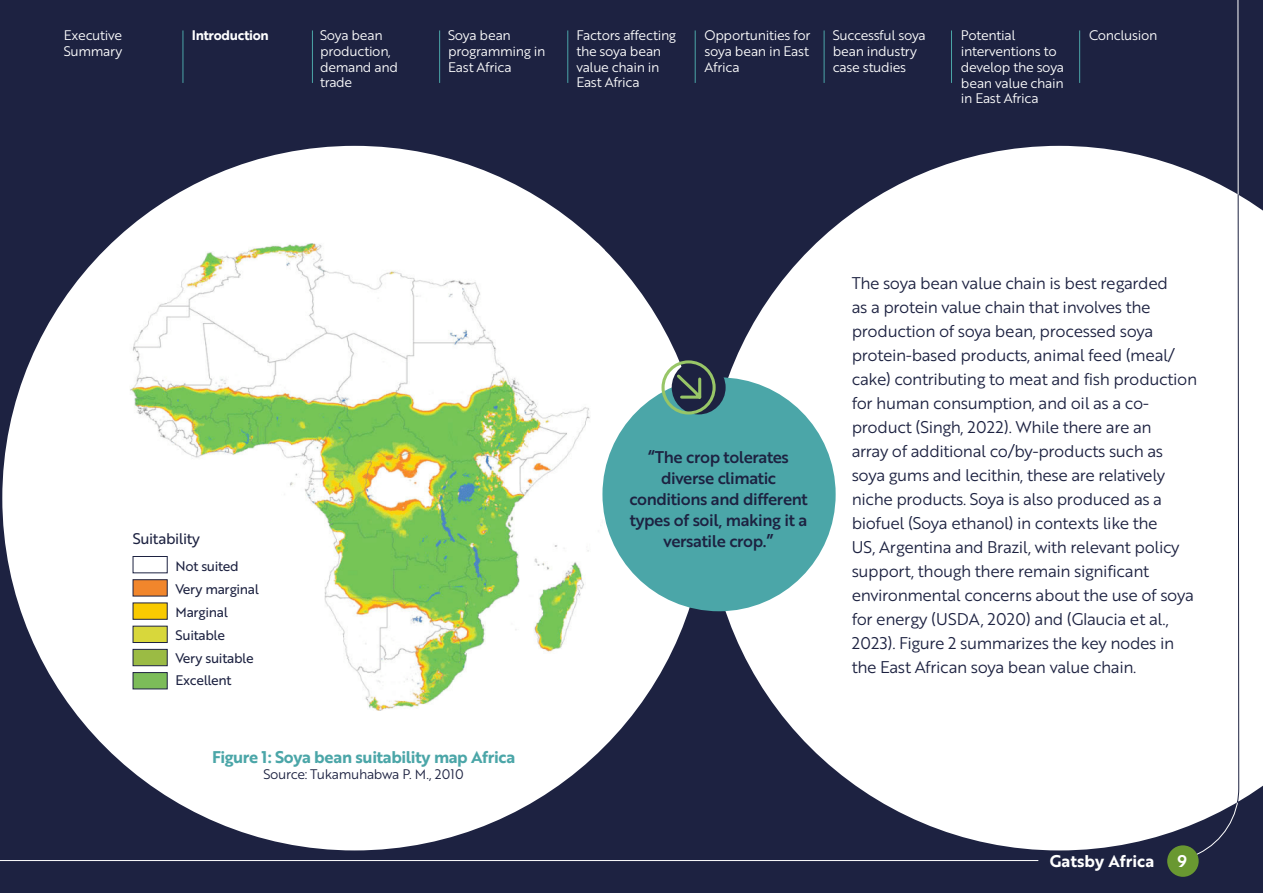
<style>
.page{position:relative;width:1263px;height:893px;background:#1d2241}
.page>*{position:absolute;margin:0;border:0;box-sizing:border-box;transform-origin:0 0}
.t1{font:16.5px/24px "Brother 1816 Book";letter-spacing:-.025em;color:#1d2241}
.t2{font:16.5px/21px "Brother 1816 Medium";letter-spacing:-.025em;color:#1d2241;text-align:center}
.t3{font:16.5px "Brother 1816 Bold";letter-spacing:-.025em;color:#4ba6a8}
.t4{font:16.5px "Brother 1816 Bold";color:#fff}
.t5{font:15px "Brother 1816 Regular";letter-spacing:-.025em;color:#1d2241}
.t6{font:13.5px/15.8px "Brother 1816 Book";letter-spacing:-.025em;color:#fff}
.t7{font:13.5px/23px "Brother 1816 Regular";letter-spacing:-.025em;color:#1d2241}
.t8{font:13.5px "Brother 1816 Book";letter-spacing:-.025em;color:#1d2241}
.t9{font:13.5px "Brother 1816 Bold";letter-spacing:-.025em;color:#fff}
</style>
<div class="page">
<svg style="left:707px;top:146px;width:556px;height:704px;fill:#fff"></svg>
<div style="left:2px;top:146px;width:705px;height:704px;background:#fff;border-radius:50%"></div>
<img style="left:130px;top:243px;width:475px;height:468px">
<div style="left:602px;top:377px;width:234px;height:234px;background:#4ba6a8;border-radius:50%"></div>
<div style="left:672px;top:360px;width:54px;height:54px;background:#1d2241;border-radius:50%"></div>
<svg style="left:660px;top:359px;width:57px;height:56px"></svg>
<div style="left:133px;top:556px;width:34px;height:17px;background:#fff;border:1px solid #1d2241"></div>
<div style="left:133px;top:579px;width:34px;height:17px;background:#f1862c;border:1px solid #1d2241"></div>
<div style="left:133px;top:603px;width:34px;height:16px;background:#f9ca00"></div>
<div style="left:133px;top:626px;width:34px;height:17px;background:#d8d73b;border:1px solid #1d2241"></div>
<div style="left:133px;top:649px;width:34px;height:17px;background:#9bbb44;border:1px solid #1d2241"></div>
<div style="left:133px;top:672px;width:34px;height:17px;background:#7cbc59;border:1px solid #1d2241"></div>
<svg style="left:1173px;top:0;width:66px;height:855px"></svg>
<svg style="left:1237px;top:194px;width:10px;height:612px;background:#e4e5e9"></svg>
<div style="left:1167px;top:845px;width:32px;height:32px;background:#699831;border-radius:50%"></div>
<hr style="left:183px;top:30px;width:1px;height:53px;background:#4ba6a8">
<hr style="left:312px;top:30px;width:1px;height:53px;background:#4ba6a8">
<hr style="left:439px;top:30px;width:1px;height:53px;background:#4ba6a8">
<hr style="left:567px;top:30px;width:1px;height:53px;background:#4ba6a8">
<hr style="left:695px;top:30px;width:1px;height:53px;background:#4ba6a8">
<hr style="left:824px;top:30px;width:1px;height:53px;background:#4ba6a8">
<hr style="left:951px;top:30px;width:1px;height:53px;background:#4ba6a8">
<hr style="left:1079px;top:30px;width:1px;height:53px;background:#4ba6a8">
<hr style="left:0;top:860px;width:1038px;height:1px;background:#fff">
<p class="t6" style="left:64px;top:27px;width:60px">Executive<br>Summary</p>
<p class="t9" style="left:192px;top:25px;width:78px">Introduction</p>
<p class="t6" style="left:320px;top:27px;width:79px">Soya bean production, demand and trade</p>
<p class="t6" style="left:448px;top:27px;width:99px">Soya bean programming in<br>East Africa</p>
<p class="t6" style="left:576px;top:27px;width:101px">Factors affecting the soya bean value chain in<br>East Africa</p>
<p class="t6" style="left:704px;top:27px;width:107px;text-align:justify">Opportunities for soya bean in East Africa</p>
<p class="t6" style="left:833px;top:27px;width:95px">Successful soya bean industry case studies</p>
<p class="t6" style="left:961px;top:27px;width:105px">Potential interventions to develop the soya bean value chain in East Africa</p>
<p class="t6" style="left:1089px;top:27px;width:70px">Conclusion</p>
<p class="t5" style="left:133px;top:528px;width:69px">Suitability</p>
<p class="t7" style="left:176px;top:554px;width:85px">Not suited<br>Very marginal<br>Marginal<br>Suitable<br>Very suitable<br>Excellent</p>
<p class="t3" style="left:212px;top:745px;width:305px">Figure 1: Soya bean suitability map Africa</p>
<p class="t8" style="left:263px;top:764px;width:202px">Source: Tukamuhabwa P. M., 2010</p>
<p class="t2" style="left:629px;top:446px;width:180px">“The crop tolerates diverse climatic conditions and different types of soil, making it a versatile crop.”</p>
<p class="t1" style="left:852px;top:271px;width:347px">The soya bean value chain is best regarded<br>as a protein value chain that involves the production of soya bean, processed soya protein-based products, animal feed (meal/ cake) contributing to meat and fish production for human consumption, and oil as a co&shy;product (Singh, 2022). While there are an<br>array of additional co/by-products such as soya gums and lecithin, these are relatively niche products. Soya is also produced as a biofuel (Soya ethanol) in contexts like the<br>US, Argentina and Brazil, with relevant policy support, though there remain significant environmental concerns about the use of soya for energy (USDA, 2020) and (Glaucia et al., 2023). Figure 2 summarizes the key nodes in the East African soya bean value chain.</p>
<p class="t4" style="left:1050px;top:849px;width:106px">Gatsby Africa</p>
<p class="t4" style="left:1177px;top:849px;width:11px">9</p>
</div>
